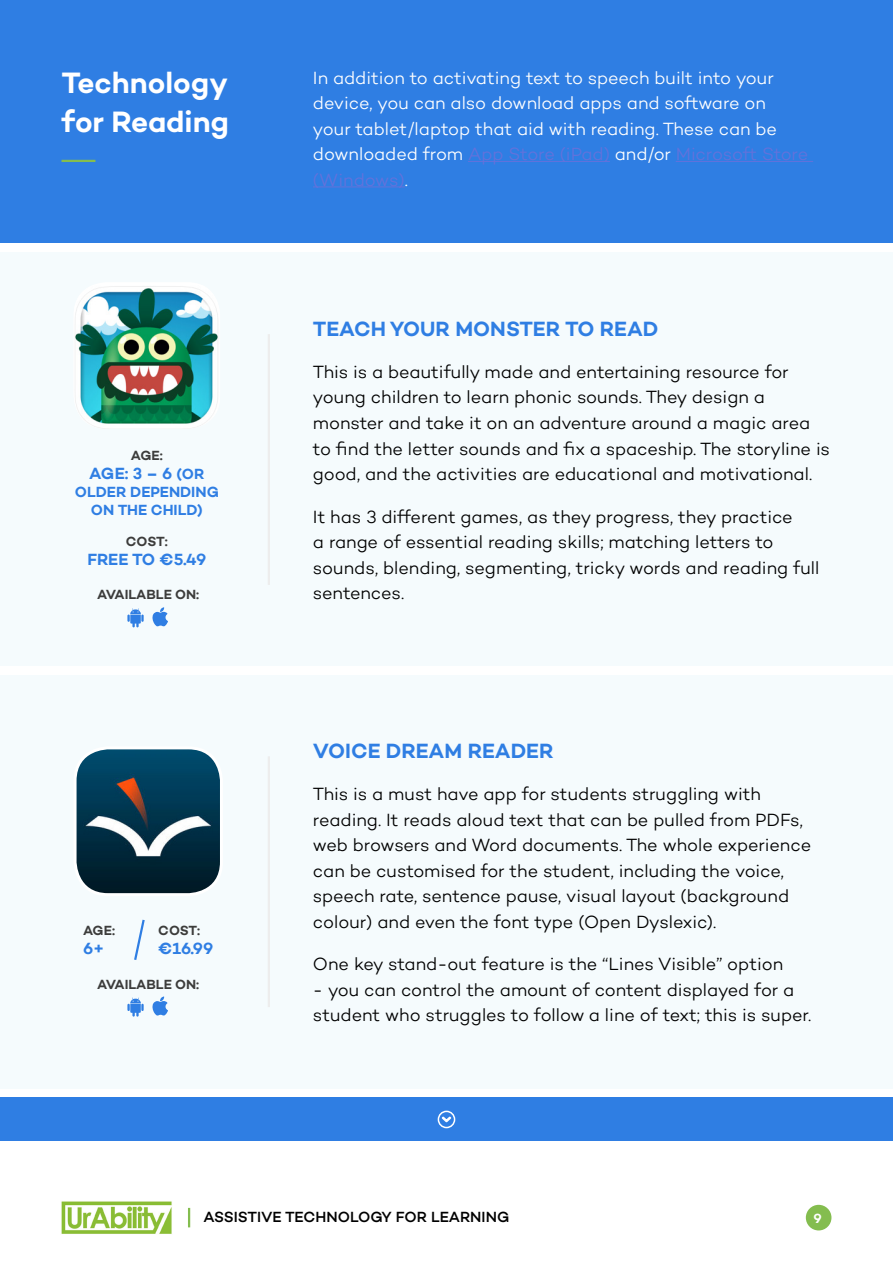
<style>
.page{position:relative;width:893px;height:1263px;background:#fff}
.page>*{position:absolute;margin:0;border:0;box-sizing:border-box;transform-origin:0 0}
.t1{font:600 30px/39px "Campton";color:#fff}
.t2{font:600 21px "Campton";color:#2f7ee3}
.t3{font:300 18px/25.5px "Campton";letter-spacing:-.005em;color:#000}
.t4{font:300 18px/25.5px "Campton";letter-spacing:-.005em;color:#fff}
.t5{font:600 16.5px "Campton";color:#2f7ee3}
.t6{font:500 15px "Campton";color:#000}
.t7{font:600 15px/18px "Campton";color:#2f7ee3;text-align:center}
.t8{font:600 13.5px "Campton";color:#3c3c3b}
.t9{font:600 13.5px "Campton";color:#fff}
.s1{font-size:15px}
.s2{color:#6372db}
</style>
<div class="page">
<img style="left:61px;top:1201px;width:111px;height:33px">
<svg style="left:188px;top:1208px;width:2px;height:19px"></svg>
<div style="left:806px;top:1205px;width:25px;height:25px;background:#84bd4f;border-radius:50%"></div>
<div style="left:0;top:0;width:893px;height:243px;background:#2f7ee3"></div>
<div style="left:0;top:675px;width:893px;height:413px;background:#f5fbfd"></div>
<div style="left:0;top:253px;width:893px;height:413px;background:#f5fbfd"></div>
<hr style="left:468px;top:161px;width:142px;height:1px;background:#6372db">
<hr style="left:676px;top:161px;width:137px;height:1px;background:#6372db">
<hr style="left:313px;top:186px;width:92px;height:1px;background:#6372db">
<hr style="left:62px;top:160px;width:33px;height:2px;background:#84bd4f">
<img style="left:78px;top:750px;width:141px;height:142px">
<div style="left:74px;top:746px;width:149px;height:150px;border:3px solid #fff;border-radius:33px"></div>
<img style="left:75px;top:286px;width:143px;height:138px">
<svg style="left:152px;top:996px;width:16px;height:19px"></svg>
<svg style="left:127px;top:997px;width:17px;height:19px"></svg>
<svg style="left:152px;top:607px;width:16px;height:19px"></svg>
<svg style="left:127px;top:608px;width:17px;height:19px"></svg>
<svg style="left:134px;top:919px;width:11px;height:41px"></svg>
<hr style="left:268px;top:756px;width:2px;height:251px;background:#ededed">
<hr style="left:268px;top:334px;width:2px;height:251px;background:#ededed">
<div style="left:0;top:1097px;width:893px;height:44px;background:#2f7ee3"></div>
<svg style="left:441px;top:1116px;width:11px;height:7px"></svg>
<div style="left:438px;top:1110px;width:17px;height:18px;border:2px solid #fff;border-radius:50%"></div>
<h1 class="t1" style="left:62px;top:63px;width:169px">Technology for Reading</h1>
<p class="t8" style="left:131px;top:447px;width:34px">AGE:</p>
<p class="t5" style="left:89px;top:462px;width:117px">AGE: 3 – 6 <span class="s1">(OR</span></p>
<p class="t7" style="left:75px;top:482px;width:146px">OLDER DEPENDING<br>ON THE CHILD)</p>
<p class="t8" style="left:126px;top:533px;width:43px">COST:</p>
<p class="t5" style="left:87px;top:548px;width:121px">FREE TO €5.49</p>
<p class="t8" style="left:97px;top:586px;width:103px">AVAILABLE ON:</p>
<p class="t8" style="left:83px;top:922px;width:34px">AGE:</p>
<p class="t5" style="left:83px;top:938px;width:23px">6+</p>
<p class="t8" style="left:158px;top:922px;width:43px">COST:</p>
<p class="t5" style="left:158px;top:938px;width:57px">€16.99</p>
<p class="t8" style="left:97px;top:975px;width:103px">AVAILABLE ON:</p>
<p class="t4" style="left:313px;top:64px;width:497px">In addition to activating text to speech built into your device, you can also download apps and software on your tablet/laptop that aid with reading. These can be downloaded from <span class="s2">App Store (iPad)</span> and/or <span class="s2">Microsoft Store (Windows)</span>.</p>
<p class="t2" style="left:313px;top:316px;width:347px">TEACH YOUR MONSTER TO READ</p>
<p class="t3" style="left:313px;top:359px;width:519px">This is a beautifully made and entertaining resource for young children to learn phonic sounds. They design a monster and take it on an adventure around a magic area to find the letter sounds and fix a spaceship. The storyline is good, and the activities are educational and motivational.</p>
<p class="t3" style="left:313px;top:503px;width:508px">It has 3 different games, as they progress, they practice<br>a range of essential reading skills; matching letters to sounds, blending, segmenting, tricky words and reading full sentences.</p>
<p class="t2" style="left:313px;top:738px;width:242px">VOICE DREAM READER</p>
<p class="t3" style="left:313px;top:781px;width:500px">This is a must have app for students struggling with reading. It reads aloud text that can be pulled from PDFs, web browsers and Word documents. The whole experience can be customised for the student, including the voice, speech rate, sentence pause, visual layout (background colour) and even the font type (Open Dyslexic).</p>
<p class="t3" style="left:313px;top:951px;width:472px">One key stand-out feature is the “Lines Visible” option</p>
<p class="t3" style="left:313px;top:976px;width:500px">- you can control the amount of content displayed for a student who struggles to follow a line of text; this is super.</p>
<p class="t6" style="left:203px;top:1208px;width:307px">ASSISTIVE TECHNOLOGY FOR LEARNING</p>
<p class="t9" style="left:814px;top:1209px;width:10px">9</p>
</div>
